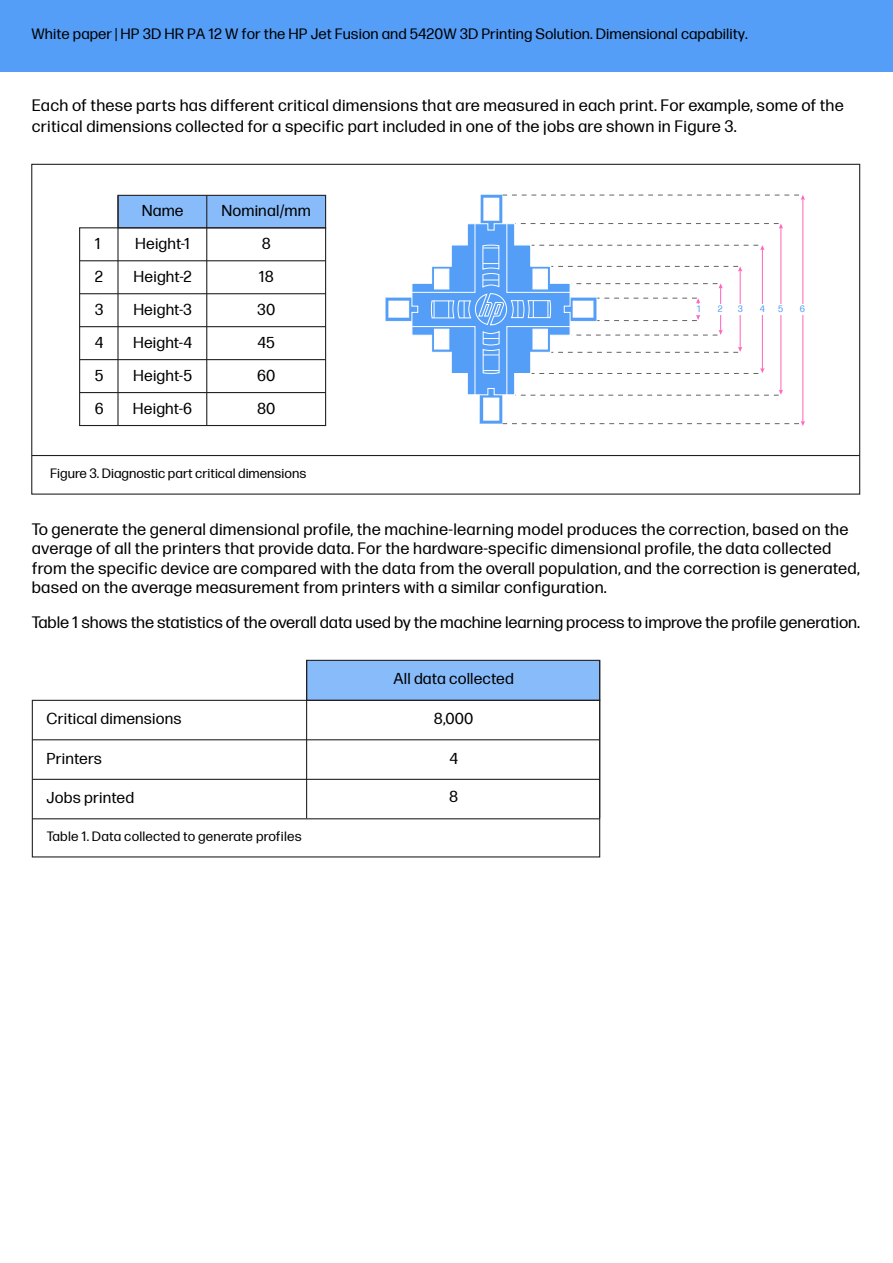
<style>
.page{position:relative;width:893px;height:1263px;background:#fff}
.page>*{position:absolute;margin:0;border:0;box-sizing:border-box;transform-origin:0 0}
.t1{font:16.5px/19.5px "Forma DJR Micro";letter-spacing:.015em;color:#000}
.t2{font:16.5px "Forma DJR Micro";letter-spacing:-.005em;color:#000}
.t3{font:15.75px "Forma DJR Micro";letter-spacing:.01em;color:#000}
.t4{font:15px "Forma DJR Micro";letter-spacing:.005em;color:#000}
.t5{font:13.5px "Forma DJR Micro";color:#000}
.t6{font:9.3px "Forma DJR Micro";color:#549ef7}
</style>
<div class="page">
<div style="left:307px;top:660px;width:293px;height:40px;background:#87bbf9"></div>
<hr style="left:32px;top:779px;width:568px;height:1px;background:#231f20">
<hr style="left:32px;top:818px;width:568px;height:1px;background:#231f20">
<hr style="left:32px;top:739px;width:568px;height:1px;background:#231f20">
<div style="left:32px;top:700px;width:568px;height:157px;border:1px solid #231f20"></div>
<div style="left:306px;top:660px;width:294px;height:41px;border:1px solid #231f20"></div>
<hr style="left:306px;top:660px;width:1px;height:158px;background:#231f20">
<hr style="left:599px;top:660px;width:1px;height:158px;background:#231f20">
<hr style="left:32px;top:455px;width:828px;height:1px;background:#231f20">
<svg style="left:385px;top:194px;width:420px;height:232px"></svg>
<div style="left:118px;top:195px;width:208px;height:33px;background:#87bbf9"></div>
<div style="left:117px;top:195px;width:209px;height:33px;border:1px solid #231f20"></div>
<hr style="left:117px;top:195px;width:2px;height:230px;background:#231f20">
<hr style="left:206px;top:195px;width:1px;height:230px;background:#231f20">
<hr style="left:80px;top:293px;width:246px;height:1px;background:#231f20">
<hr style="left:80px;top:260px;width:246px;height:1px;background:#231f20">
<hr style="left:80px;top:392px;width:246px;height:1px;background:#231f20">
<hr style="left:80px;top:359px;width:246px;height:1px;background:#231f20">
<hr style="left:80px;top:326px;width:246px;height:1px;background:#231f20">
<div style="left:79px;top:227px;width:247px;height:199px;border:1px solid #231f20"></div>
<div style="left:0;top:0;width:893px;height:71px;background:#549ef7"></div>
<p class="t4" style="left:32px;top:23px;width:718px">White paper | HP 3D HR PA 12 W for the HP Jet Fusion and 5420W 3D Printing Solution. Dimensional capability.</p>
<p class="t1" style="left:32px;top:94px;width:814px;line-height:21px">Each of these parts has different critical dimensions that are measured in each print. For example, some of the critical dimensions collected for a specific part included in one of the jobs are shown in Figure 3.</p>
<p class="t3" style="left:95px;top:232px;width:7px">1</p>
<p class="t3" style="left:142px;top:200px;width:43px">Name</p>
<p class="t3" style="left:221px;top:200px;width:91px">Nominal/mm</p>
<p class="t3" style="left:135px;top:232px;width:56px">Height-1</p>
<p class="t3" style="left:262px;top:232px;width:11px">8</p>
<p class="t3" style="left:95px;top:265px;width:10px">2</p>
<p class="t3" style="left:134px;top:265px;width:59px">Height-2</p>
<p class="t3" style="left:259px;top:265px;width:16px">18</p>
<p class="t3" style="left:95px;top:298px;width:10px">3</p>
<p class="t3" style="left:257px;top:298px;width:20px">30</p>
<p class="t3" style="left:133px;top:298px;width:60px">Height-3</p>
<p class="t6" style="left:697px;top:302px;width:5px">1</p>
<p class="t6" style="left:718px;top:302px;width:6px">2</p>
<p class="t6" style="left:738px;top:302px;width:7px">3</p>
<p class="t6" style="left:760px;top:302px;width:7px">4</p>
<p class="t6" style="left:778px;top:302px;width:7px">5</p>
<p class="t6" style="left:800px;top:302px;width:7px">6</p>
<p class="t3" style="left:95px;top:331px;width:10px">4</p>
<p class="t3" style="left:133px;top:331px;width:61px">Height-4</p>
<p class="t3" style="left:257px;top:331px;width:19px">45</p>
<p class="t3" style="left:95px;top:364px;width:10px">5</p>
<p class="t3" style="left:133px;top:364px;width:60px">Height-5</p>
<p class="t3" style="left:257px;top:364px;width:20px">60</p>
<p class="t3" style="left:95px;top:397px;width:10px">6</p>
<p class="t3" style="left:133px;top:397px;width:61px">Height-6</p>
<p class="t3" style="left:257px;top:397px;width:20px">80</p>
<p class="t5" style="left:50px;top:464px;width:258px">Figure 3. Diagnostic part critical dimensions</p>
<p class="t1" style="left:32px;top:518px;width:830px">To generate the general dimensional profile, the machine-learning model produces the correction, based on the average of all the printers that provide data. For the hardware-specific dimensional profile, the data collected from the specific device are compared with the data from the overall population, and the correction is generated, based on the average measurement from printers with a similar configuration.</p>
<p class="t2" style="left:32px;top:610px;width:830px">Table 1 shows the statistics of the overall data used by the machine learning process to improve the profile generation.</p>
<p class="t3" style="left:47px;top:707px;width:136px">Critical dimensions</p>
<p class="t3" style="left:47px;top:747px;width:57px">Printers</p>
<p class="t3" style="left:47px;top:786px;width:89px">Jobs printed</p>
<p class="t5" style="left:47px;top:827px;width:256px">Table 1. Data collected to generate profiles</p>
<p class="t3" style="left:394px;top:668px;width:122px">All data collected</p>
<p class="t3" style="left:434px;top:707px;width:41px">8,000</p>
<p class="t3" style="left:449px;top:747px;width:10px">4</p>
<p class="t3" style="left:449px;top:786px;width:11px">8</p>
</div>
